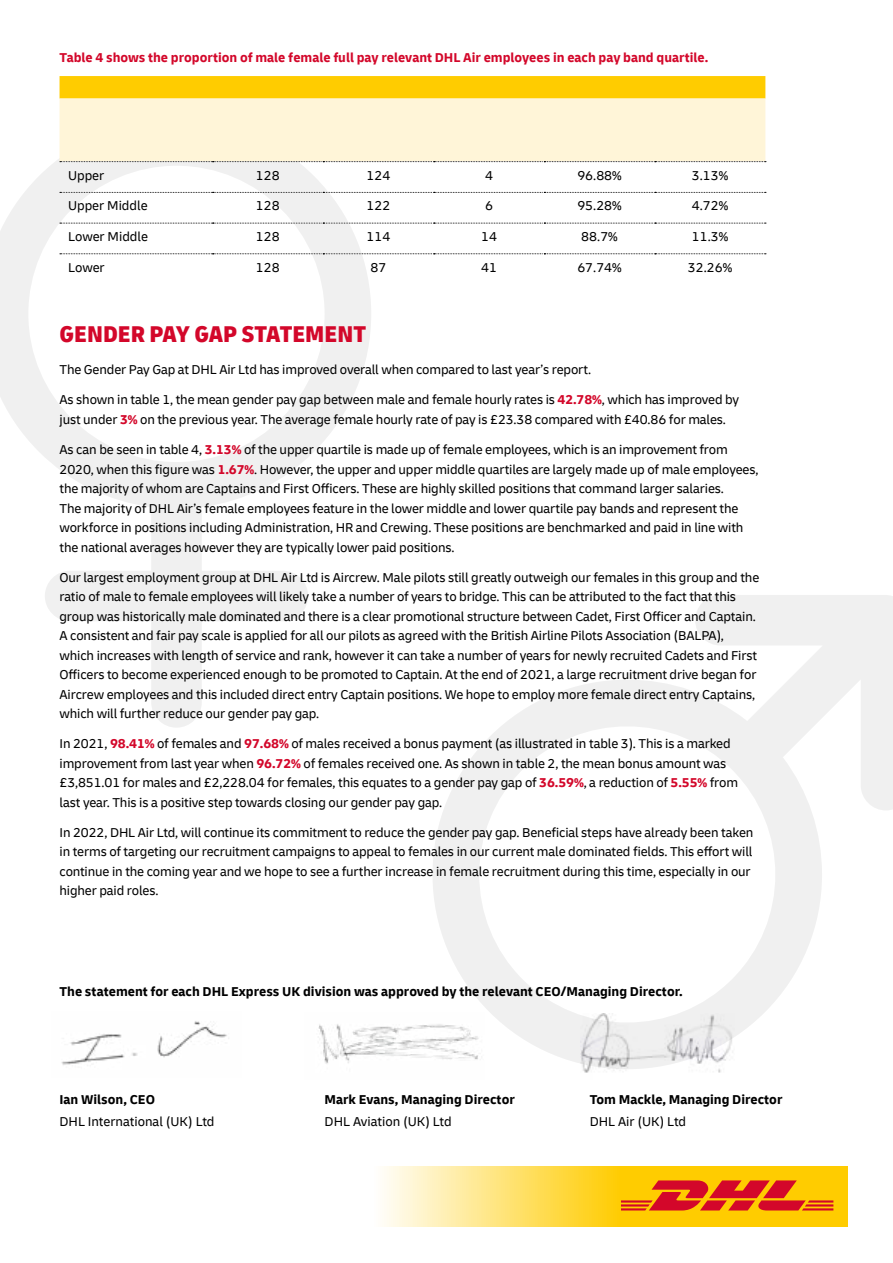
<style>
.page{position:relative;width:893px;height:1263px;background:#fff}
.page>*{position:absolute;margin:0;border:0;box-sizing:border-box;transform-origin:0 0}
._01_Topic_header_16p{font:900 condensed 24px "Delivery";color:#d3072a}
._03_Copy_text_9pt_5m{font:13.5px/19.5px "Delivery";letter-spacing:-.01em;color:#000}
._03_Copy_text_9pt_5m-2{font:700 13.5px/21.3px "Delivery";color:#000}
._03_Copy_text_9pt_5m-3{font:700 13.5px "Delivery";color:#d3072a}
.s1{font-weight:700;color:#d3072a}
.s2{font-weight:700}
.s3{font-weight:400}
</style>
<div class="page">
<svg style="left:433px;top:595px;width:460px;height:468px"></svg>
<svg style="left:0;top:119px;width:371px;height:608px"></svg>
<svg style="left:384px;top:1166px;width:463px;height:61px;background:#fedb50"></svg>
<svg style="left:621px;top:1180px;width:212px;height:30px;background:#e76116"></svg>
<img style="left:61px;top:1021px;width:166px;height:44px">
<img style="left:580px;top:1014px;width:155px;height:59px">
<img style="left:318px;top:1012px;width:167px;height:52px">
<svg style="left:60px;top:76px;width:706px;height:86px;background:#fde99f"></svg>
<svg style="left:60px;top:192px;width:706px;height:1px"></svg>
<svg style="left:60px;top:223px;width:706px;height:1px"></svg>
<svg style="left:60px;top:253px;width:706px;height:1px"></svg>
<p class="_03_Copy_text_9pt_5m-3" style="left:60px;top:49px;width:650px">Table 4 shows the proportion of male female full pay relevant DHL Air employees in each pay band quartile.</p>
<p class="_03_Copy_text_9pt_5m" style="left:68px;top:165px;width:38px">Upper</p>
<p class="_03_Copy_text_9pt_5m" style="left:256px;top:165px;width:25px">128</p>
<p class="_03_Copy_text_9pt_5m" style="left:366px;top:165px;width:25px">124</p>
<p class="_03_Copy_text_9pt_5m" style="left:485px;top:165px;width:9px">4</p>
<p class="_03_Copy_text_9pt_5m" style="left:577px;top:165px;width:46px">96.88%</p>
<p class="_03_Copy_text_9pt_5m" style="left:692px;top:165px;width:38px">3.13%</p>
<p class="_03_Copy_text_9pt_5m" style="left:68px;top:196px;width:81px">Upper Middle</p>
<p class="_03_Copy_text_9pt_5m" style="left:256px;top:196px;width:25px">128</p>
<p class="_03_Copy_text_9pt_5m" style="left:366px;top:196px;width:25px">122</p>
<p class="_03_Copy_text_9pt_5m" style="left:485px;top:196px;width:9px">6</p>
<p class="_03_Copy_text_9pt_5m" style="left:577px;top:196px;width:46px">95.28%</p>
<p class="_03_Copy_text_9pt_5m" style="left:692px;top:196px;width:38px">4.72%</p>
<p class="_03_Copy_text_9pt_5m" style="left:68px;top:227px;width:82px">Lower Middle</p>
<p class="_03_Copy_text_9pt_5m" style="left:256px;top:227px;width:25px">128</p>
<p class="_03_Copy_text_9pt_5m" style="left:366px;top:227px;width:25px">114</p>
<p class="_03_Copy_text_9pt_5m" style="left:481px;top:227px;width:17px">14</p>
<p class="_03_Copy_text_9pt_5m" style="left:581px;top:227px;width:38px">88.7%</p>
<p class="_03_Copy_text_9pt_5m" style="left:692px;top:227px;width:38px">11.3%</p>
<p class="_03_Copy_text_9pt_5m" style="left:68px;top:257px;width:38px">Lower</p>
<p class="_03_Copy_text_9pt_5m" style="left:256px;top:257px;width:25px">128</p>
<p class="_03_Copy_text_9pt_5m" style="left:370px;top:257px;width:17px">87</p>
<p class="_03_Copy_text_9pt_5m" style="left:481px;top:257px;width:17px">41</p>
<p class="_03_Copy_text_9pt_5m" style="left:577px;top:257px;width:46px">67.74%</p>
<p class="_03_Copy_text_9pt_5m" style="left:688px;top:257px;width:46px">32.26%</p>
<p class="_01_Topic_header_16p" style="left:60px;top:320px;width:308px">GENDER PAY GAP STATEMENT</p>
<p class="_03_Copy_text_9pt_5m" style="left:60px;top:360px;width:533px">The Gender Pay Gap at DHL Air Ltd has improved overall when compared to last year’s report.</p>
<p class="_03_Copy_text_9pt_5m" style="left:60px;top:390px;width:681px">As shown in table 1, the mean gender pay gap between male and female hourly rates is <span class="s1">42.78%</span>, which has improved by just under <span class="s1">3%</span> on the previous year. The average female hourly rate of pay is £23.38 compared with £40.86 for males.</p>
<p class="_03_Copy_text_9pt_5m" style="left:60px;top:440px;width:700px">As can be seen in table 4, <span class="s1">3.13%</span> of the upper quartile is made up of female employees, which is an improvement from 2020, when this figure was <span class="s1">1.67%</span>. However, the upper and upper middle quartiles are largely made up of male employees, the majority of whom are Captains and First Officers. These are highly skilled positions that command larger salaries.<br>The majority of DHL Air’s female employees feature in the lower middle and lower quartile pay bands and represent the workforce in positions including Administration, HR and Crewing. These positions are benchmarked and paid in line with the national averages however they are typically lower paid positions.</p>
<p class="_03_Copy_text_9pt_5m" style="left:60px;top:567px;width:701px">Our largest employment group at DHL Air Ltd is Aircrew. Male pilots still greatly outweigh our females in this group and the ratio of male to female employees will likely take a number of years to bridge. This can be attributed to the fact that this group was historically male dominated and there is a clear promotional structure between Cadet, First Officer and Captain.<br>A consistent and fair pay scale is applied for all our pilots as agreed with the British Airline Pilots Association (BALPA), which increases with length of service and rank, however it can take a number of years for newly recruited Cadets and First Officers to become experienced enough to be promoted to Captain. At the end of 2021, a large recruitment drive began for Aircrew employees and this included direct entry Captain positions. We hope to employ more female direct entry Captains, which will further reduce our gender pay gap.</p>
<p class="_03_Copy_text_9pt_5m" style="left:60px;top:734px;width:680px">In 2021, <span class="s1">98.41%</span> of females and <span class="s1">97.68%</span> of males received a bonus payment (as illustrated in table 3). This is a marked improvement from last year when <span class="s1">96.72%</span> of females received one. As shown in table 2, the mean bonus amount was £3,851.01 for males and £2,228.04 for females, this equates to a gender pay gap of <span class="s1">36.59%</span>, a reduction of <span class="s1">5.55%</span> from last year. This is a positive step towards closing our gender pay gap.</p>
<p class="_03_Copy_text_9pt_5m" style="left:60px;top:822px;width:695px">In 2022, DHL Air Ltd, will continue its commitment to reduce the gender pay gap. Beneficial steps have already been taken in terms of targeting our recruitment campaigns to appeal to females in our current male dominated fields. This effort will continue in the coming year and we hope to see a further increase in female recruitment during this time, especially in our higher paid roles.</p>
<p class="_03_Copy_text_9pt_5m-2" style="left:60px;top:981px;width:625px">The statement for each DHL Express UK division was approved by the relevant CEO/Managing Director.</p>
<p class="_03_Copy_text_9pt_5m" style="left:60px;top:1089px;width:157px;line-height:21.3px"><span class="s2">Ian Wilson, CEO<br></span>DHL International (UK) Ltd</p>
<p class="_03_Copy_text_9pt_5m-2" style="left:325px;top:1089px;width:192px">Mark Evans, Managing Director<br><span class="s3">DHL Aviation (UK) Ltd</span></p>
<p class="_03_Copy_text_9pt_5m-2" style="left:590px;top:1089px;width:194px">Tom Mackle, Managing Director<br><span class="s3">DHL Air (UK) Ltd</span></p>
</div>
